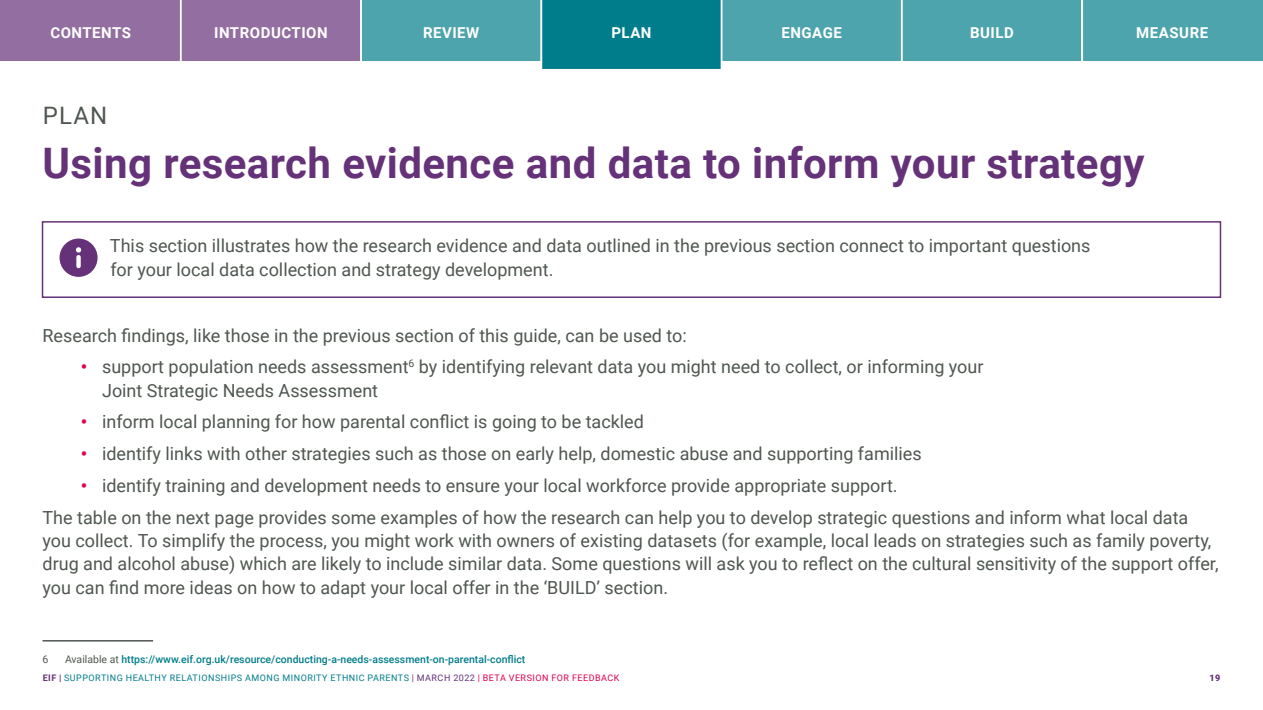
<style>
.page{position:relative;width:1263px;height:710px;background:#fff}
.page>*{position:absolute;margin:0;border:0;box-sizing:border-box;transform-origin:0 0}
.t1{font:700 42px "Roboto";letter-spacing:.01em;color:#653279}
.t2{font:24px "Roboto";color:#4f5750}
.t3{font:18px/23.2px "Roboto";color:#4f5750}
.t4{font:700 15px "Roboto";letter-spacing:.035em;color:#fff}
.t5{font:500 10.5px "Roboto";color:#007d8a}
.t6{font:10.5px "Roboto";color:#4f5750}
.t7{font:9px "Roboto";letter-spacing:.055em;color:#007d8a}
.t8{font:900 9px "Roboto";color:#653279}
.s1{font-weight:700;color:#e0004d}
.s2{font-weight:400;color:#4f5750}
.s3{font-weight:700;color:#653279}
.s4{font-weight:900;color:#653279}
.s5{color:#653279}
.s6{color:#e1004d}
</style>
<div class="page">
<svg style="left:0;top:0;width:1263px;height:69px;background:#669aad"></svg>
<div style="left:42px;top:221px;width:1179px;height:77px;border:2px solid #653279"></div>
<svg style="left:60px;top:238px;width:38px;height:39px"></svg>
<hr style="left:43px;top:639px;width:110px;height:2px;background:#4f5750">
<p class="t4" style="left:50px;top:22px;width:82px">CONTENTS</p>
<p class="t4" style="left:214px;top:22px;width:115px">INTRODUCTION</p>
<p class="t4" style="left:423px;top:22px;width:58px">REVIEW</p>
<p class="t4" style="left:611px;top:22px;width:42px">PLAN</p>
<p class="t4" style="left:781px;top:22px;width:62px">ENGAGE</p>
<p class="t4" style="left:970px;top:22px;width:45px">BUILD</p>
<p class="t4" style="left:1136px;top:22px;width:73px">MEASURE</p>
<h2 class="t2" style="left:43px;top:99px;width:66px">PLAN</h2>
<h1 class="t1" style="left:43px;top:133px;width:1103px">Using research evidence and data to inform your strategy</h1>
<p class="t3" style="left:110px;top:233px;width:982px">This section illustrates how the research evidence and data outlined in the previous section connect to important questions for your local data collection and strategy development.</p>
<p class="t3" style="left:43px;top:322px;width:646px">Research findings, like those in the previous section of this guide, can be used to:</p>
<p class="t3" style="left:102px;top:354px;width:883px;text-indent:-21px"><span class="s1">•</span> support population needs assessment<sup>6</sup> by identifying relevant data you might need to collect, or informing your<br>Joint Strategic Needs Assessment</p>
<p class="t3" style="left:81px;top:409px;width:565px"><span class="s1">•</span> inform local planning for how parental conflict is going to be tackled</p>
<p class="t3" style="left:81px;top:441px;width:842px"><span class="s1">•</span> identify links with other strategies such as those on early help, domestic abuse and supporting families</p>
<p class="t3" style="left:43px;top:468px;width:1147px;line-height:31.8px;text-indent:38px"><span class="s1">•</span> identify training and development needs to ensure your local workforce provide appropriate support.<br>The table on the next page provides some examples of how the research can help you to develop strategic questions and inform what local data</p>
<p class="t3" style="left:43px;top:528px;width:1177px">you collect. To simplify the process, you might work with owners of existing datasets (for example, local leads on strategies such as family poverty, drug and alcohol abuse) which are likely to include similar data. Some questions will ask you to reflect on the cultural sensitivity of the support offer, you can find more ideas on how to adapt your local offer in the ‘BUILD’ section.</p>
<p class="t6" style="left:43px;top:651px;width:7px">6</p>
<p class="t5" style="left:65px;top:651px;width:462px"><span class="s2">Available at</span> https://www.eif.org.uk/resource/conducting-a-needs-assessment-on-parental-conflict</p>
<p class="t7" style="left:43px;top:671px;width:578px"><span class="s3">EIF</span> <span class="s4">|</span> SUPPORTING HEALTHY RELATIONSHIPS AMONG MINORITY ETHNIC PARENTS <span class="s5">| MARCH 2022</span> <span class="s6">| BETA VERSION FOR FEEDBACK</span></p>
<p class="t8" style="left:1209px;top:671px;width:12px">19</p>
</div>
